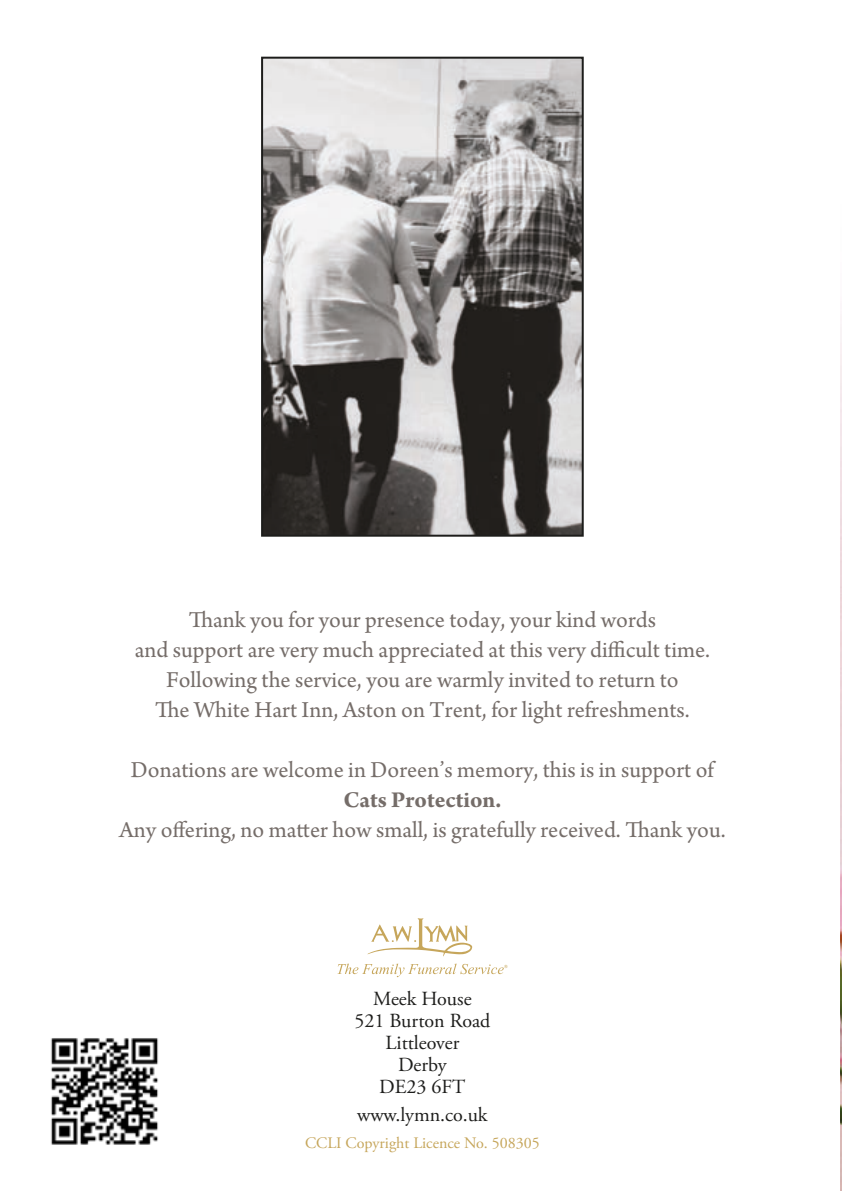
<style>
.page{position:relative;width:842px;height:1191px;background:#fff}
.page>*{position:absolute;margin:0;border:0;box-sizing:border-box;transform-origin:0 0}
.t1{font:24px/30px "Arno Pro";color:#756d69;text-align:center}
.t2{font:700 24px "Arno Pro";color:#756d69}
.t3{font:20px/22px "Adobe Garamond Pro";color:#1d1d1b;text-align:center}
.t4{font:16px "Adobe Garamond Pro";color:#c6a65b}
</style>
<div class="page">
<img style="left:841px;top:316px;width:1px;height:875px">
<img style="left:264px;top:60px;width:317px;height:473px">
<div style="left:261px;top:57px;width:323px;height:479px;border:2px solid #1d1d1b"></div>
<svg style="left:337px;top:918px;width:170px;height:59px"></svg>
<img style="left:51px;top:1038px;width:107px;height:107px">
<p class="t1" style="left:135px;top:606px;width:577px">Thank you for your presence today, your kind words<br>and support are very much appreciated at this very difficult time.<br>Following the service, you are warmly invited to return to<br>The White Hart Inn, Aston on Trent, for light refreshments.</p>
<p class="t1" style="left:131px;top:756px;width:584px">Donations are welcome in Doreen’s memory, this is in support of</p>
<p class="t2" style="left:343px;top:785px;width:159px">Cats Protection.</p>
<p class="t1" style="left:119px;top:816px;width:608px">Any offering, no matter how small, is gratefully received. Thank you.</p>
<p class="t3" style="left:354px;top:988px;width:137px">Meek House<br>521 Burton Road<br>Littleover<br>Derby<br>DE23 6FT</p>
<p class="t3" style="left:357px;top:1104px;width:132px">www.lymn.co.uk</p>
<p class="t4" style="left:305px;top:1133px;width:236px">CCLI Copyright Licence No. 508305</p>
</div>
